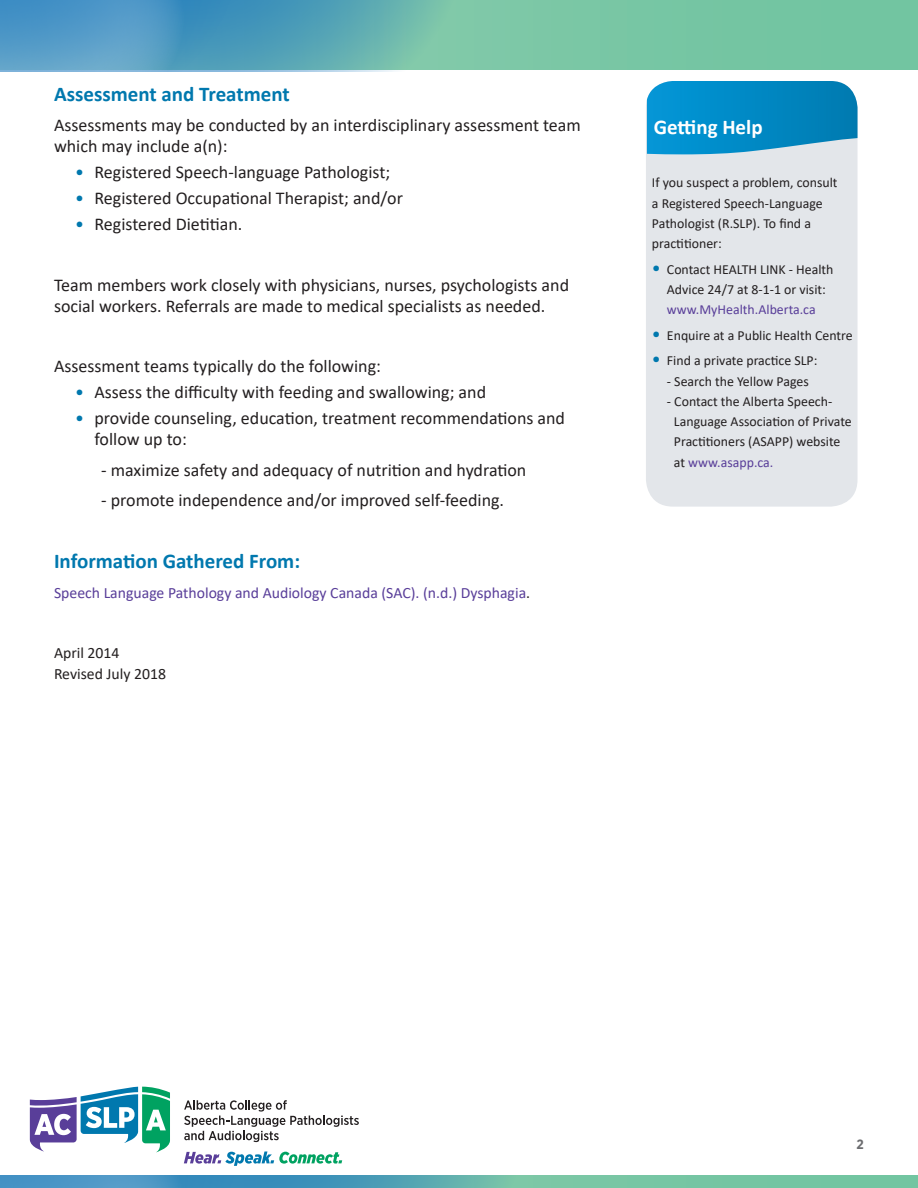
<style>
.page{position:relative;width:918px;height:1188px;background:#fff}
.page>*{position:absolute;margin:0;border:0;box-sizing:border-box;transform-origin:0 0}
.C_Head{font:700 21px "Calibri";color:#0078ae}
.Sidebar_Header{font:700 21px "Calibri";color:#fff}
.body{font:18px/21px "Calibri";color:#231f20}
.body-2{font:15.75px "Calibri";color:#593e99}
.body-3{font:15.75px/21px "Calibri";color:#231f20}
.Sidebar_body{font:13.8px/20.2px "Calibri";color:#231f20}
.t1{font:700 13.5px "Gotham Narrow";color:#6c6d70}
.s1{color:#0078ae}
.s2{color:#231f20}
.s3{font-size:18px;color:#0078ae}
.s4{color:#593e99}
.s5{color:#e3e6ea}
</style>
<div class="page">
<div style="left:0;top:1176px;width:918px;height:12px;background:#75c5a3"></div>
<svg style="left:0;top:1176px;width:484px;height:12px;background:#4797bc"></svg>
<svg style="left:30px;top:1087px;width:140px;height:65px"></svg>
<svg style="left:184px;top:1100px;width:175px;height:42px"></svg>
<svg style="left:184px;top:1152px;width:158px;height:14px"></svg>
<div style="left:0;top:0;width:918px;height:70px;background:#75c5a3"></div>
<svg style="left:0;top:0;width:469px;height:71px"></svg>
<div style="left:646px;top:81px;width:212px;height:426px;background:#e3e6ea;border-radius:27px"></div>
<svg style="left:647px;top:81px;width:211px;height:73px;background:#1592c8"></svg>
<p class="C_Head" style="left:54px;top:79px;width:237px">Assessment and Treatment</p>
<p class="body" style="left:54px;top:114px;width:528px">Assessments may be conducted by an interdisciplinary assessment team which may include a(n):</p>
<p class="body" style="left:75px;top:161px;width:317px"><span class="s1">•</span> Registered Speech-language Pathologist;</p>
<p class="body" style="left:75px;top:187px;width:329px"><span class="s1">•</span> Registered Occupational Therapist; and/or</p>
<p class="body" style="left:75px;top:213px;width:169px"><span class="s1">•</span> Registered Dietitian.</p>
<p class="body" style="left:54px;top:274px;width:517px">Team members work closely with physicians, nurses, psychologists and social workers. Referrals are made to medical specialists as needed.</p>
<p class="body" style="left:54px;top:355px;width:329px">Assessment teams typically do the following:</p>
<p class="body" style="left:75px;top:381px;width:413px"><span class="s1">•</span> Assess the difficulty with feeding and swallowing; and</p>
<p class="body" style="left:94px;top:407px;width:472px;text-indent:-20px"><span class="s1">•</span> provide counseling, education, treatment recommendations and follow up to:</p>
<p class="body" style="left:101px;top:459px;width:427px">- maximize safety and adequacy of nutrition and hydration</p>
<p class="body" style="left:101px;top:489px;width:404px">- promote independence and/or improved self-feeding.</p>
<p class="C_Head" style="left:54px;top:546px;width:248px">Information Gathered From:</p>
<p class="body-2" style="left:54px;top:581px;width:478px">Speech Language Pathology and Audiology Canada (SAC). (n.d.) Dysphagia<span class="s2">.</span></p>
<p class="body-3" style="left:54px;top:641px;width:114px">April 2014<br>Revised July 2018</p>
<p class="Sidebar_Header" style="left:654px;top:112px;width:110px">Getting Help</p>
<p class="Sidebar_body" style="left:652px;top:172px;width:187px">If you suspect a problem, consult a Registered Speech-Language<br>Pathologist (R.SLP). To find a practitioner:</p>
<p class="Sidebar_body" style="left:652px;top:259px;width:183px;text-align:center"><span class="s3">•</span> Contact HEALTH LINK - Health<br>Advice 24/7 at 8-1-1 or visit: <span class="s4">www.MyHealth.Alberta.ca</span></p>
<p class="Sidebar_body" style="left:652px;top:325px;width:202px"><span class="s3">•</span> Enquire at a Public Health Centre</p>
<p class="Sidebar_body" style="left:652px;top:350px;width:167px"><span class="s3">•</span> Find a private practice SLP:</p>
<p class="Sidebar_body" style="left:667px;top:371px;width:143px">- Search the Yellow Pages</p>
<p class="Sidebar_body" style="left:667px;top:391px;width:186px">- Contact the Alberta Speech-<span class="s5">..</span>Language Association of Private <span class="s5">..</span>Practitioners (ASAPP) website <span class="s5">..</span>at <span class="s4">www.asapp.ca.</span></p>
<p class="t1" style="left:857px;top:1135px;width:9px">2</p>
</div>
